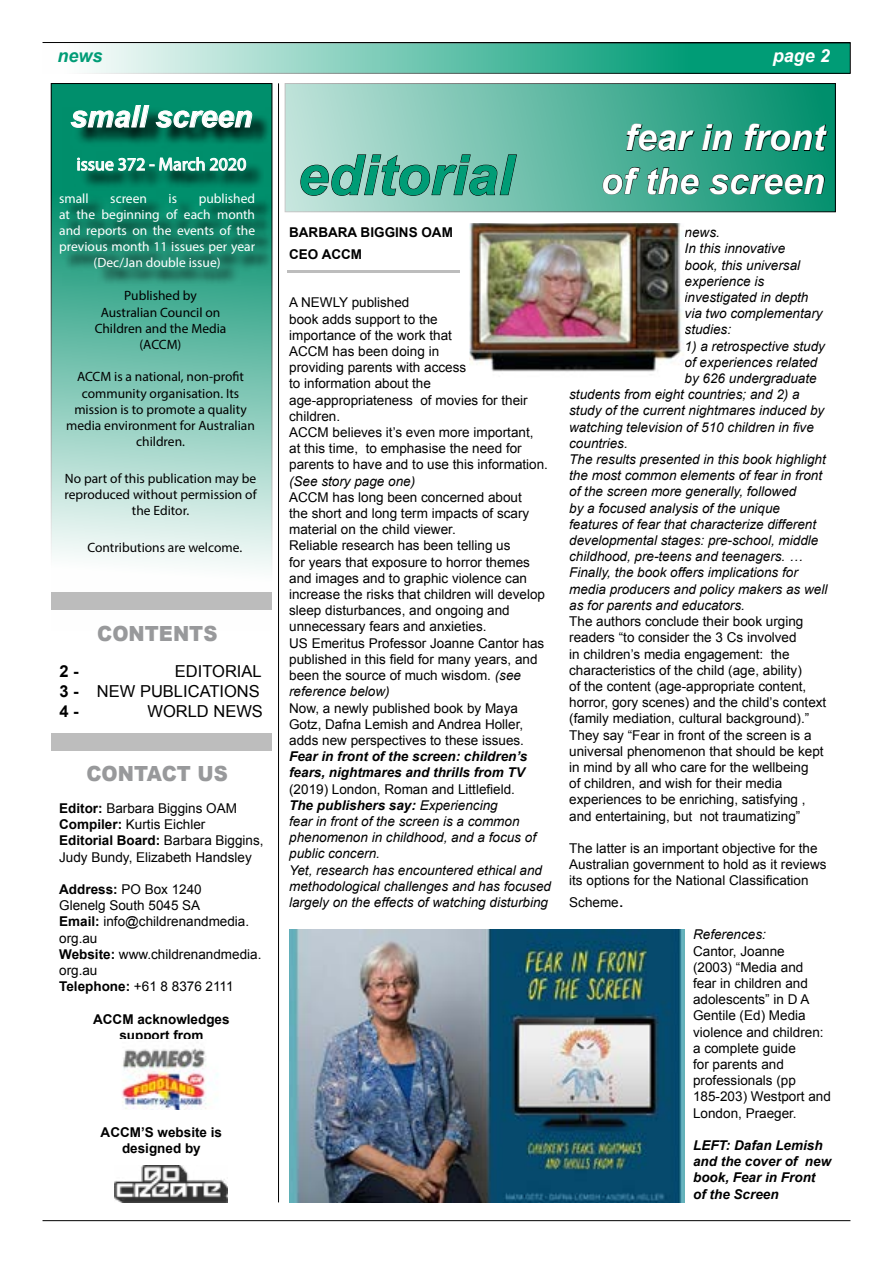
<style>
.page{position:relative;width:893px;height:1263px;background:#fff}
.page>*{position:absolute;margin:0;border:0;box-sizing:border-box;transform-origin:0 0}
.t1{font:italic 700 55.5px "Arial";color:#009c76}
.t2{font:italic 700 36px/43.2px "Arial";color:#fff;text-align:right}
.t3{font:italic 700 30px "Arial";color:#fff}
.t4{font:900 20.85px "Arial";color:#98999b;scale:.93 1}
.t5{font:18px "Myriad Pro";color:#fff}
.t6{font:italic 700 18px "Arial";color:#fff}
.t7{font:italic 700 18px "Arial";color:#009c76}
.t8{font:16.5px/19.8px "Arial";color:#000;text-align:justify}
.t9{font:700 16.5px "Arial";color:#000}
.t10{font:13.5px/16.2px "Arial";color:#000}
.t11{font:italic 13.5px/16.2px "Arial";color:#000}
.t12{font:13.5px/16.2px "Myriad Pro";color:#000;text-align:center}
.t13{font:italic 700 13.5px/16.2px "Arial";color:#000}
.t14{font:13.5px "Myriad Pro";color:#fff}
.t15{font:700 13.5px/16.2px "Arial";color:#000;text-align:center}
.s1{font-weight:700}
.s2{font-style:italic}
.s3{font-style:normal}
.s4{font-size:18px}
</style>
<div class="page">
<hr style="left:43px;top:42px;width:807px;height:1px;background:#000">
<svg style="left:53px;top:85px;width:217px;height:484px;background:#8cccbc"></svg>
<svg style="left:87px;top:45px;width:761px;height:27px;background:#61c1a9"></svg>
<hr style="left:43px;top:1220px;width:807px;height:1px;background:#000">
<img style="left:115px;top:1166px;width:112px;height:37px">
<svg style="left:62px;top:108px;width:211px;height:178px;background:#0f8065"></svg>
<svg style="left:70px;top:105px;width:182px;height:23px;background:#36937c"></svg>
<svg style="left:78px;top:157px;width:168px;height:14px;background:#59b19b"></svg>
<div style="left:285px;top:84px;width:550px;height:128px;background:linear-gradient(to right,#c2e4dc,#008f6c)"></div>
<svg style="left:300px;top:154px;width:217px;height:42px;background:#85b6aa"></svg>
<div style="left:51px;top:592px;width:221px;height:18px;background:#bcbcbc"></div>
<div style="left:51px;top:733px;width:221px;height:18px;background:#bdbdbd"></div>
<img style="left:121px;top:1048px;width:97px;height:62px">
<hr style="left:287px;top:271px;width:172px;height:2px;background:#000">
<img style="left:470px;top:223px;width:214px;height:149px">
<svg style="left:626px;top:123px;width:69px;height:29px;background:#318a74"></svg>
<svg style="left:702px;top:124px;width:31px;height:27px"></svg>
<svg style="left:744px;top:123px;width:84px;height:29px;background:#0d7b60"></svg>
<svg style="left:602px;top:167px;width:38px;height:28px"></svg>
<svg style="left:647px;top:167px;width:52px;height:28px"></svg>
<svg style="left:709px;top:174px;width:116px;height:21px;background:#14755d"></svg>
<img style="left:289px;top:929px;width:396px;height:273px">
<hr style="left:278px;top:83px;width:1px;height:1119px;background:#000">
<h3 class="t7" style="left:57px;top:44px;width:47px">news</h3>
<h3 class="t6" style="left:773px;top:44px;width:59px">page 2</h3>
<h3 class="t3" style="left:71px;top:97px;width:183px">small screen</h3>
<h3 class="t5" style="left:76px;top:153px;width:171px">issue 372 - March 2020</h3>
<p class="t14" style="left:59px;top:190px;width:31px">small</p>
<p class="t14" style="left:110px;top:190px;width:38px">screen</p>
<p class="t14" style="left:169px;top:190px;width:10px">is</p>
<p class="t14" style="left:199px;top:190px;width:58px">published</p>
<p class="t14" style="left:59px;top:206px;width:197px">at the beginning of each month</p>
<p class="t14" style="left:59px;top:222px;width:197px">and reports on the events of the</p>
<p class="t14" style="left:59px;top:238px;width:197px">previous month 11 issues per year</p>
<p class="t14" style="left:94px;top:255px;width:129px">(Dec/Jan double issue)</p>
<p class="t12" style="left:95px;top:287px;width:133px">Published by<br>Australian Council on<br>Children and the Media (ACCM)</p>
<p class="t12" style="left:66px;top:368px;width:190px">ACCM is a national, non-profit community organisation. Its mission is to promote a quality media environment for Australian children.</p>
<p class="t12" style="left:64px;top:470px;width:194px">No part of this publication may be reproduced without permission of the Editor.</p>
<p class="t12" style="left:87px;top:539px;width:156px">Contributions are welcome.</p>
<h3 class="t4" style="left:97px;top:619px;width:131px">CONTENTS</h3>
<p class="t8" style="left:59px;top:662px;width:204px;text-indent:116px">EDITORIAL <span class="s1">3 -</span> NEW PUBLICATIONS <span class="s1">4 -</span></p>
<p class="t9" style="left:59px;top:660px;width:21px">2 -</p>
<p class="t8" style="left:147px;top:701px;width:117px">WORLD NEWS</p>
<h3 class="t4" style="left:86px;top:758px;width:153px">CONTACT US</h3>
<p class="t10" style="left:59px;top:800px;width:206px"><span class="s1">Editor:</span> Barbara Biggins OAM<br><span class="s1">Compiler:</span> Kurtis Eichler<br><span class="s1">Editorial Board:</span> Barbara Biggins,<br>Judy Bundy, Elizabeth Handsley</p>
<p class="t10" style="left:59px;top:881px;width:204px"><span class="s1">Address:</span> PO Box 1240<br>Glenelg South 5045 SA<br><span class="s1">Email:</span> info@childrenandmedia. org.au<br><span class="s1">Website:</span> www.childrenandmedia. org.au<br><span class="s1">Telephone:</span> +61 8 8376 2111</p>
<p class="t15" style="left:93px;top:1011px;width:138px">ACCM acknowledges support from</p>
<p class="t15" style="left:101px;top:1125px;width:123px">ACCM’S website is designed by</p>
<h1 class="t1" style="left:298px;top:139px;width:217px">editorial</h1>
<p class="t15" style="left:289px;top:222px;width:165px;line-height:21.6px;text-align:left">BARBARA BIGGINS OAM<br>CEO ACCM</p>
<p class="t10" style="left:289px;top:295px;width:260px">A NEWLY published<br>book adds support to the<br>importance of the work that<br>ACCM has been doing in<br>providing parents with access<br>to information about the age-appropriateness of movies for their children.<br>ACCM believes it’s even more important, at this time, to emphasise the need for parents to have and to use this information.</p>
<p class="t11" style="left:289px;top:473px;width:128px">(See story page one)</p>
<p class="t10" style="left:289px;top:489px;width:257px">ACCM has long been concerned about<br>the short and long term impacts of scary material on the child viewer.<br>Reliable research has been telling us<br>for years that exposure to horror themes and images and to graphic violence can increase the risks that children will develop sleep disturbances, and ongoing and unnecessary fears and anxieties.<br>US Emeritus Professor Joanne Cantor has published in this field for many years, and been the source of much wisdom. <span class="s2">(see reference below)</span></p>
<p class="t10" style="left:289px;top:700px;width:236px">Now, a newly published book by Maya<br>Gotz, Dafna Lemish and Andrea Holler, adds new perspectives to these issues.</p>
<p class="t13" style="left:289px;top:749px;width:240px">Fear in front of the screen: children’s fears, nightmares and thrills from TV</p>
<p class="t11" style="left:289px;top:781px;width:263px"><span class="s3">(2019) London, Roman and Littlefield.<br></span><span class="s1">The publishers say:</span> Experiencing<br>fear in front of the screen is a common phenomenon in childhood, and a focus of public concern.<br>Yet, research has encountered ethical and methodological challenges and has focused largely on the effects of watching disturbing</p>
<h2 class="t2" style="left:601px;top:118px;width:226px">fear in front of the screen</h2>
<p class="t11" style="left:685px;top:225px;width:140px">news.<br>In this innovative<br>book, this universal experience is investigated in depth via two complementary studies:</p>
<p class="t11" style="left:685px;top:338px;width:142px">1) a retrospective study</p>
<p class="t11" style="left:685px;top:354px;width:134px">of experiences related</p>
<p class="t11" style="left:685px;top:370px;width:134px">by 626 undergraduate</p>
<p class="t11" style="left:569px;top:387px;width:232px">students from eight countries; and 2) a</p>
<p class="t11" style="left:569px;top:403px;width:257px">study of the current nightmares induced by</p>
<p class="t11" style="left:569px;top:419px;width:246px">watching television of 510 children in five</p>
<p class="t11" style="left:569px;top:435px;width:60px">countries.</p>
<p class="t11" style="left:569px;top:451px;width:258px">The results presented in this book highlight</p>
<p class="t11" style="left:569px;top:468px;width:254px">the most common elements of fear in front</p>
<p class="t11" style="left:569px;top:484px;width:229px">of the screen more generally, followed</p>
<p class="t11" style="left:569px;top:500px;width:212px">by a focused analysis of the unique</p>
<p class="t11" style="left:569px;top:516px;width:248px">features of fear that characterize different</p>
<p class="t11" style="left:569px;top:532px;width:251px">developmental stages: pre-school, middle</p>
<p class="t11" style="left:569px;top:549px;width:235px">childhood, pre-teens and teenagers. …</p>
<p class="t11" style="left:569px;top:565px;width:230px">Finally, the book offers implications for</p>
<p class="t11" style="left:569px;top:581px;width:260px">media producers and policy makers as well</p>
<p class="t11" style="left:569px;top:597px;width:177px">as for parents and educators.</p>
<p class="t10" style="left:569px;top:613px;width:259px">The authors conclude their book urging readers “to consider the 3 Cs involved<br>in children’s media engagement: the characteristics of the child (age, ability)<br>of the content (age-appropriate content, horror, gory scenes) and the child’s context (family mediation, cultural background).” They say “Fear in front of the screen is a universal phenomenon that should be kept in mind by all who care for the wellbeing<br>of children, and wish for their media experiences to be enriching, satisfying , and entertaining, but not traumatizing”</p>
<p class="t10" style="left:569px;top:840px;width:259px">The latter is an important objective for the<br>Australian government to hold as it reviews its options for the National Classification</p>
<p class="t10" style="left:569px;top:894px;width:56px">Scheme<span class="s4">.</span></p>
<p class="t11" style="left:693px;top:927px;width:74px">References:</p>
<p class="t10" style="left:693px;top:943px;width:139px">Cantor, Joanne<br>(2003) “Media and<br>fear in children and adolescents” in D A<br>Gentile (Ed) Media violence and children: a complete guide<br>for parents and professionals (pp<br>185-203) Westport and<br>London, Praeger.</p>
<p class="t13" style="left:693px;top:1138px;width:140px">LEFT: Dafan Lemish and the cover of new book, Fear in Front of the Screen</p>
</div>
